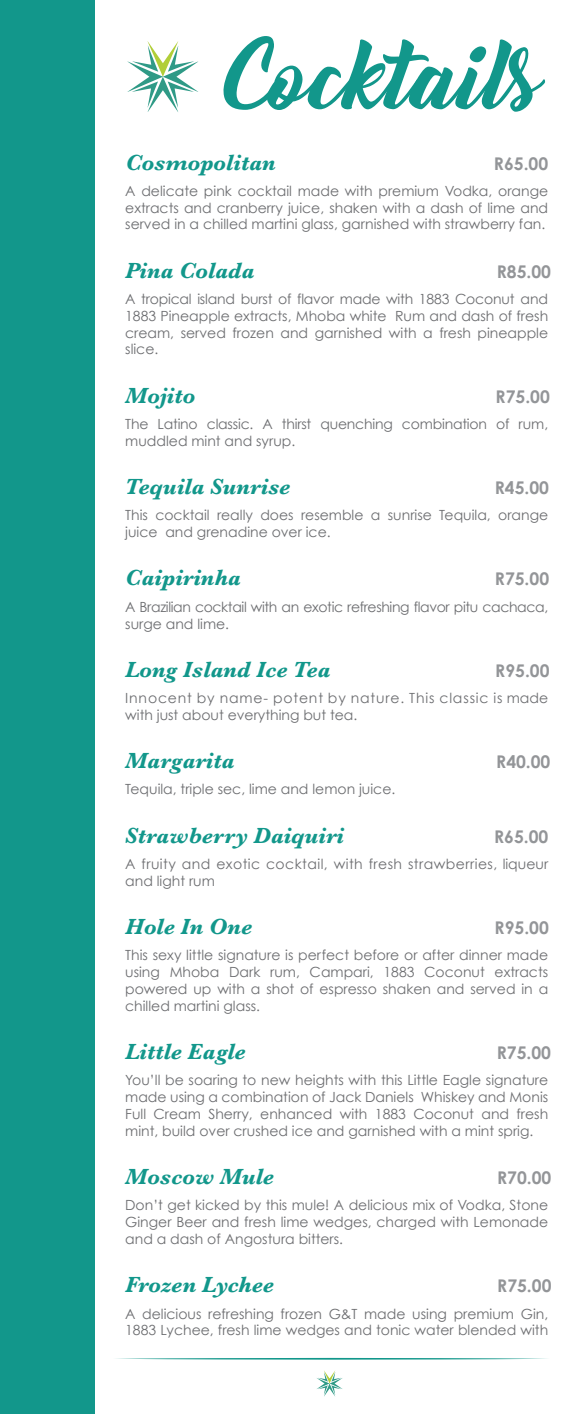
<style>
.page{position:relative;width:571px;height:1414px;background:#fff}
.page>*{position:absolute;margin:0;border:0;box-sizing:border-box;transform-origin:0 0}
.t1{font:85.23px "Bernadette";color:#12978b}
.t2{font:italic 700 22.75px "Baskerville";color:#12978b}
.t3{font:700 17.5px "Century Gothic";color:#939598}
.t4{font:14px/16.8px "Century Gothic";color:#6c6d70;text-align:justify}
.t5{font:14px/16.8px "Century Gothic";letter-spacing:.06em;color:#6c6d70}
.t6{font:14px/16.8px "Century Gothic";letter-spacing:-.025em;color:#6c6d70}
.t7{font:14px/16.8px "Century Gothic";letter-spacing:.03em;color:#6c6d70}
</style>
<div class="page">
<div style="left:0;top:0;width:94px;height:1414px;background:#12978b"></div>
<svg style="left:317px;top:1370px;width:25px;height:26px"></svg>
<svg style="left:116px;top:1358px;width:431px;height:1px"></svg>
<svg style="left:127px;top:41px;width:71px;height:71px"></svg>
<h1 class="t1" style="left:224px;top:9px;width:319px">Cocktails</h1>
<h2 class="t2" style="left:125px;top:146px;width:152px">Cosmopolitan</h2>
<p class="t3" style="left:493px;top:152px;width:56px">R65.00</p>
<p class="t4" style="left:125px;top:182px;width:424px">A delicate pink cocktail made with premium Vodka, orange extracts and cranberry juice, shaken with a dash of lime and served in a chilled martini glass, garnished with strawberry fan.</p>
<h2 class="t2" style="left:125px;top:255px;width:130px">Pina Colada</h2>
<p class="t3" style="left:496px;top:260px;width:56px">R85.00</p>
<p class="t4" style="left:125px;top:290px;width:424px">A tropical island burst of flavor made with 1883 Coconut and 1883 Pineapple extracts, Mhoba white Rum and dash of fresh cream, served frozen and garnished with a fresh pineapple slice.</p>
<h2 class="t2" style="left:125px;top:380px;width:71px">Mojito</h2>
<p class="t3" style="left:495px;top:385px;width:56px">R75.00</p>
<p class="t4" style="left:125px;top:415px;width:424px">The Latino classic. A thirst quenching combination of rum, muddled mint and syrup.</p>
<h2 class="t2" style="left:125px;top:471px;width:166px">Tequila Sunrise</h2>
<p class="t3" style="left:494px;top:477px;width:56px">R45.00</p>
<p class="t4" style="left:125px;top:507px;width:424px">This cocktail really does resemble a sunrise Tequila, orange juice and grenadine over ice.</p>
<h2 class="t2" style="left:125px;top:562px;width:117px">Caipirinha</h2>
<p class="t3" style="left:494px;top:568px;width:56px">R75.00</p>
<p class="t6" style="left:125px;top:598px;width:424px">A Brazilian cocktail with an exotic refreshing flavor pitu cachaca, surge and lime.</p>
<h2 class="t2" style="left:125px;top:654px;width:207px">Long Island Ice Tea</h2>
<p class="t3" style="left:495px;top:659px;width:56px">R95.00</p>
<p class="t5" style="left:125px;top:689px;width:424px">Innocent by name- potent by nature. This classic is made with just about everything but tea.</p>
<h2 class="t2" style="left:125px;top:745px;width:110px">Margarita</h2>
<p class="t3" style="left:496px;top:751px;width:56px">R40.00</p>
<p class="t4" style="left:125px;top:781px;width:271px">Tequila, triple sec, lime and lemon juice.</p>
<h2 class="t2" style="left:125px;top:819px;width:220px">Strawberry Daiquiri</h2>
<p class="t3" style="left:494px;top:825px;width:56px">R65.00</p>
<p class="t7" style="left:125px;top:855px;width:424px">A fruity and exotic cocktail, with fresh strawberries, liqueur and light rum</p>
<h2 class="t2" style="left:125px;top:911px;width:128px">Hole In One</h2>
<p class="t3" style="left:494px;top:917px;width:56px">R95.00</p>
<p class="t4" style="left:125px;top:947px;width:424px">This sexy little signature is perfect before or after dinner made using Mhoba Dark rum, Campari, 1883 Coconut extracts powered up with a shot of espresso shaken and served in a chilled martini glass.</p>
<h2 class="t2" style="left:125px;top:1036px;width:122px">Little Eagle</h2>
<p class="t3" style="left:496px;top:1042px;width:56px">R75.00</p>
<p class="t4" style="left:125px;top:1072px;width:424px">You’ll be soaring to new heights with this Little Eagle signature made using a combination of Jack Daniels Whiskey and Monis Full Cream Sherry, enhanced with 1883 Coconut and fresh mint, build over crushed ice and garnished with a mint sprig.</p>
<h2 class="t2" style="left:125px;top:1161px;width:150px">Moscow Mule</h2>
<p class="t3" style="left:497px;top:1167px;width:56px">R70.00</p>
<p class="t4" style="left:125px;top:1196px;width:424px">Don’t get kicked by this mule! A delicious mix of Vodka, Stone Ginger Beer and fresh lime wedges, charged with Lemonade and a dash of Angostura bitters.</p>
<h2 class="t2" style="left:125px;top:1269px;width:150px">Frozen Lychee</h2>
<p class="t3" style="left:497px;top:1275px;width:56px">R75.00</p>
<p class="t4" style="left:125px;top:1305px;width:424px">A delicious refreshing frozen G&amp;T made using premium Gin,<br>1883 Lychee, fresh lime wedges and tonic water blended with</p>
</div>
